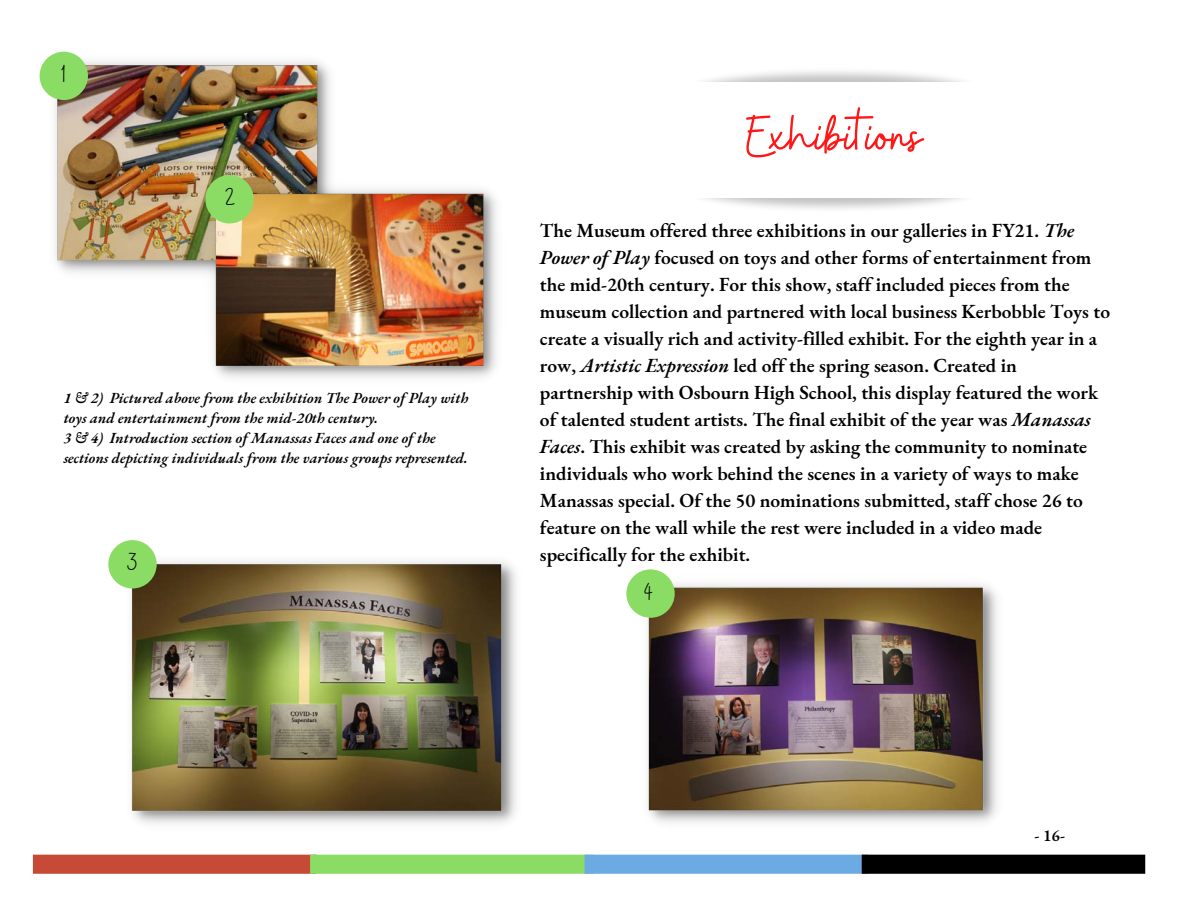
<style>
.page{position:relative;width:1188px;height:918px;background:#fff}
.page>*{position:absolute;margin:0;border:0;box-sizing:border-box;transform-origin:0 0}
.t1{font:59.25px "Buffalo";color:#ff1616}
.t2{font:24px "Buffalo";color:#000}
.t3{font:600 19.5px/27px "EB Garamond";color:#000}
.t4{font:600 16.5px "EB Garamond";color:#000}
.t5{font:italic 600 15px/20.2px "EB Garamond";color:#000}
.s1{font-style:italic}
</style>
<div class="page">
<div style="left:33px;top:855px;width:283px;height:19px;background:#c74a37"></div>
<div style="left:310px;top:855px;width:284px;height:19px;background:#8bdc64"></div>
<div style="left:585px;top:855px;width:283px;height:19px;background:#6caae4"></div>
<div style="left:862px;top:855px;width:283px;height:19px;background:#000"></div>
<img style="left:47px;top:52px;width:284px;height:222px">
<img style="left:124px;top:551px;width:392px;height:273px">
<img style="left:645px;top:582px;width:352px;height:241px">
<div style="left:40px;top:52px;width:48px;height:48px;background:#8bdc64;border-radius:50%"></div>
<div style="left:108px;top:540px;width:49px;height:48px;background:#8bdc64;border-radius:50%"></div>
<div style="left:626px;top:569px;width:49px;height:49px;background:#8bdc64;border-radius:50%"></div>
<img style="left:204px;top:180px;width:293px;height:198px">
<div style="left:205px;top:175px;width:49px;height:48px;background:#8bdc64;border-radius:50%"></div>
<p class="t2" style="left:61px;top:58px;width:6px">1</p>
<p class="t2" style="left:225px;top:181px;width:10px">2</p>
<p class="t5" style="left:64px;top:387px;width:406px">1 &amp; 2) Pictured above from the exhibition The Power of Play with toys and entertainment from the mid-20th century.<br>3 &amp; 4) Introduction section of Manassas Faces and one of the sections depicting individuals from the various groups represented.</p>
<p class="t2" style="left:128px;top:546px;width:11px">3</p>
<p class="t1" style="left:746px;top:98px;width:177px">Exhibitions</p>
<p class="t3" style="left:540px;top:217px;width:536px">The Museum offered three exhibitions in our galleries in FY21. <span class="s1">The</span></p>
<p class="t3" style="left:540px;top:244px;width:572px"><span class="s1">Power of Play</span> focused on toys and other forms of entertainment from the mid-20th century. For this show, staff included pieces from the museum collection and partnered with local business Kerbobble Toys to</p>
<p class="t3" style="left:540px;top:325px;width:559px">create a visually rich and activity-filled exhibit. For the eighth year in a row, <span class="s1">Artistic Expression</span> led off the spring season. Created in</p>
<p class="t3" style="left:540px;top:379px;width:560px">partnership with Osbourn High School, this display featured the work of talented student artists. The final exhibit of the year was <span class="s1">Manassas</span></p>
<p class="t3" style="left:540px;top:433px;width:549px"><span class="s1">Faces</span>. This exhibit was created by asking the community to nominate individuals who work behind the scenes in a variety of ways to make Manassas special. Of the 50 nominations submitted, staff chose 26 to feature on the wall while the rest were included in a video made specifically for the exhibit.</p>
<p class="t2" style="left:644px;top:576px;width:11px">4</p>
<p class="t4" style="left:1034px;top:825px;width:32px">- 16-</p>
</div>
